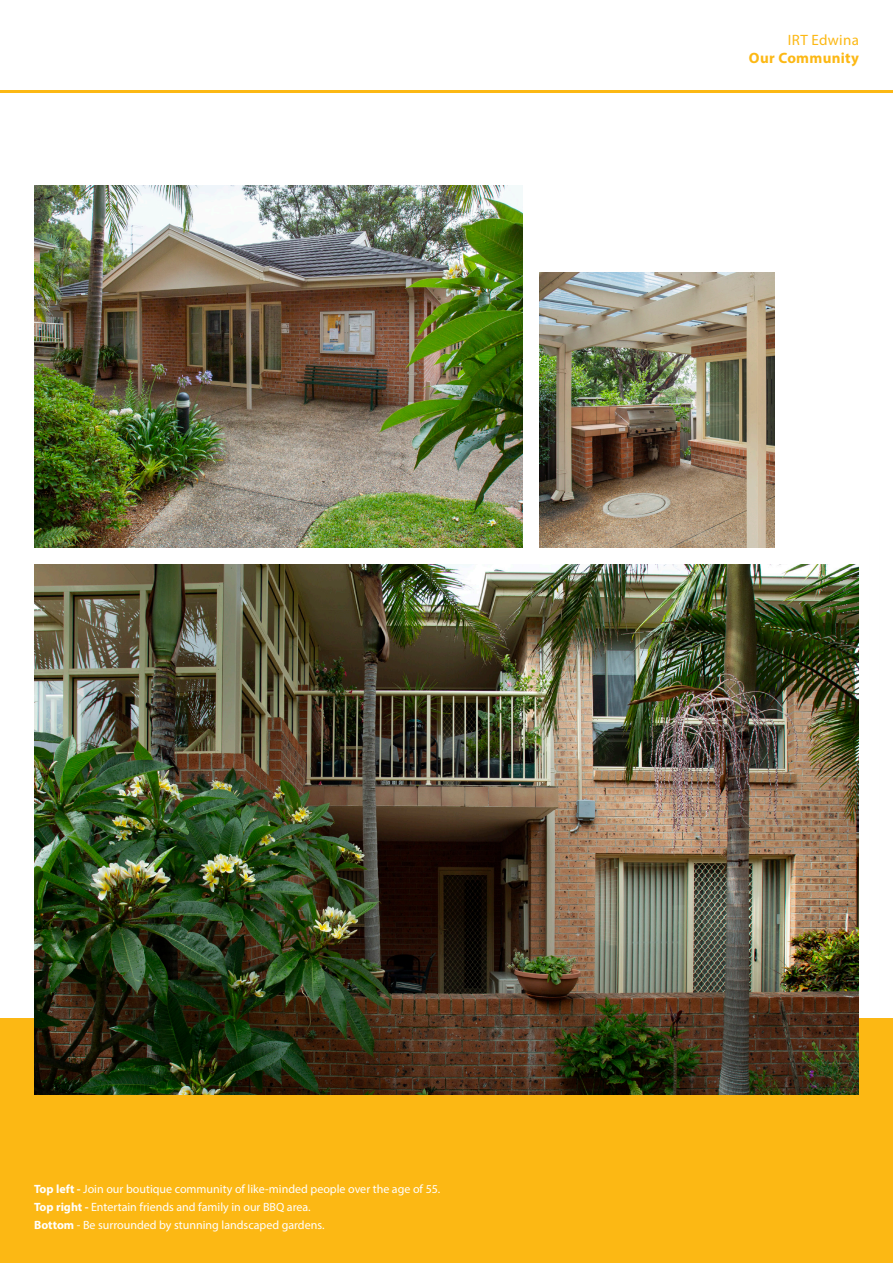
<style>
.page{position:relative;width:893px;height:1263px;background:#fff}
.page>*{position:absolute;margin:0;border:0;box-sizing:border-box;transform-origin:0 0}
.t1{font:700 15px "Myriad Pro";letter-spacing:.02em;color:#fcb814}
.t2{font:15px "Myriad Pro";letter-spacing:.02em;color:#fcb814}
.t3{font:12px/18px "Myriad Pro";color:#fff}
.s1{font-weight:700}
</style>
<div class="page">
<div style="left:0;top:1019px;width:893px;height:244px;background:#fcb814"></div>
<hr style="left:0;top:91px;width:893px;height:2px;background:#fcb814">
<img style="left:34px;top:564px;width:825px;height:530px">
<img style="left:34px;top:185px;width:488px;height:362px">
<img style="left:539px;top:273px;width:236px;height:274px">
<p class="t2" style="left:788px;top:31px;width:73px">IRT Edwina</p>
<p class="t1" style="left:749px;top:48px;width:112px">Our Community</p>
<p class="t3" style="left:34px;top:1180px;width:408px"><span class="s1">Top left -</span> Join our boutique community of like-minded people over the age of 55.<br><span class="s1">Top right -</span> Entertain friends and family in our BBQ area.<br><span class="s1">Bottom</span> - Be surrounded by stunning landscaped gardens.</p>
</div>
